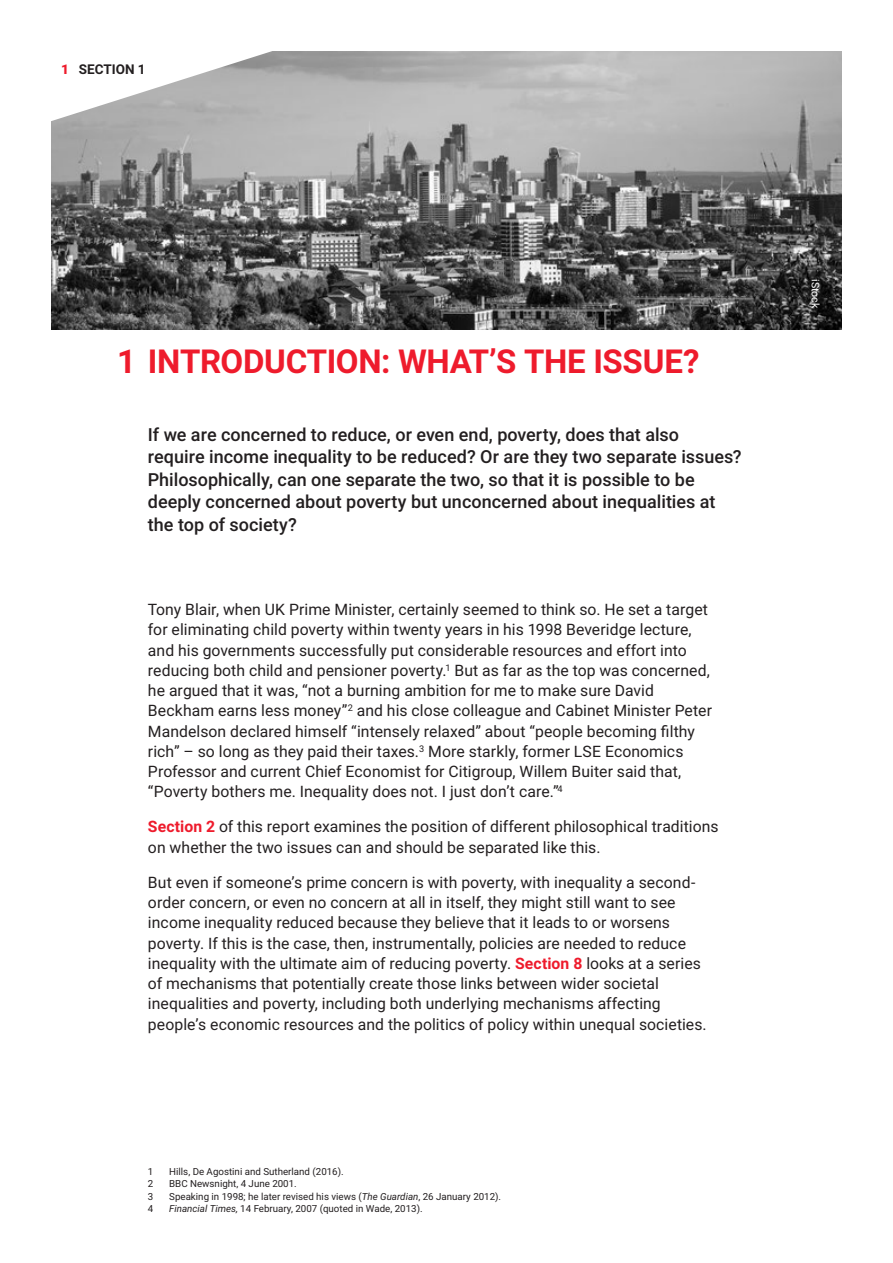
<style>
.page{position:relative;width:893px;height:1263px;background:#fff}
.page>*{position:absolute;margin:0;border:0;box-sizing:border-box;transform-origin:0 0}
.t1{font:700 33px "Roboto";letter-spacing:-.01em;color:#ee1b2c}
.t2{font:500 18px/22.5px "Roboto";color:#231f20}
.t3{font:15.75px/20.2px "Roboto";letter-spacing:.005em;color:#231f20}
.t4{font:700 13.5px "Roboto";color:#231f20}
.t5{font:10.5px "Roboto";color:#fff}
.t6{font:9.75px "Roboto";color:#231f20}
.s1{font-weight:900;color:#ee1b2c}
.s2{font-weight:700;color:#ee1b2c}
.s3{font-style:italic}
</style>
<div class="page">
<img style="left:51px;top:51px;width:791px;height:279px">
<svg style="left:51px;top:51px;width:225px;height:71px"></svg>
<p class="t4" style="left:61px;top:64px;width:86px"><span class="s1">1</span> SECTION 1</p>
<h1 class="t1" style="left:117px;top:347px;width:584px">1 INTRODUCTION: WHAT’S THE ISSUE?</h1>
<p class="t2" style="left:148px;top:422px;width:595px">If we are concerned to reduce, or even end, poverty, does that also<br>require income inequality to be reduced? Or are they two separate issues?<br>Philosophically, can one separate the two, so that it is possible to be deeply concerned about poverty but unconcerned about inequalities at the top of society?</p>
<p class="t3" style="left:148px;top:600px;width:565px">Tony Blair, when UK Prime Minister, certainly seemed to think so. He set a target for eliminating child poverty within twenty years in his 1998 Beveridge lecture, and his governments successfully put considerable resources and effort into reducing both child and pensioner poverty.<sup>1</sup> But as far as the top was concerned, he argued that it was, “not a burning ambition for me to make sure David Beckham earns less money”<sup>2</sup> and his close colleague and Cabinet Minister Peter Mandelson declared himself “intensely relaxed” about “people becoming filthy rich” – so long as they paid their taxes.<sup>3</sup> More starkly, former LSE Economics Professor and current Chief Economist for Citigroup, Willem Buiter said that, “Poverty bothers me. Inequality does not. I just don’t care.”<sup>4</sup></p>
<p class="t3" style="left:148px;top:818px;width:572px"><span class="s2">Section 2</span> of this report examines the position of different philosophical traditions on whether the two issues can and should be separated like this.</p>
<p class="t3" style="left:148px;top:873px;width:560px">But even if someone’s prime concern is with poverty, with inequality a second&shy;order concern, or even no concern at all in itself, they might still want to see income inequality reduced because they believe that it leads to or worsens poverty. If this is the case, then, instrumentally, policies are needed to reduce inequality with the ultimate aim of reducing poverty. <span class="s2">Section 8</span> looks at a series of mechanisms that potentially create those links between wider societal inequalities and poverty, including both underlying mechanisms affecting people’s economic resources and the politics of policy within unequal societies.</p>
<p class="t6" style="left:148px;top:1164px;width:7px">1</p>
<p class="t6" style="left:169px;top:1164px;width:176px">Hills, De Agostini and Sutherland (2016).</p>
<p class="t6" style="left:148px;top:1177px;width:7px">2</p>
<p class="t6" style="left:169px;top:1177px;width:129px">BBC Newsnight, 4 June 2001.</p>
<p class="t6" style="left:148px;top:1191px;width:7px">3</p>
<p class="t6" style="left:169px;top:1191px;width:333px">Speaking in 1998; he later revised his views (<span class="s3">The Guardian</span>, 26 January 2012).</p>
<p class="t6" style="left:148px;top:1204px;width:7px">4</p>
<p class="t6" style="left:169px;top:1202px;width:255px"><span class="s3">Financial Times,</span> 14 February, 2007 (quoted in Wade, 2013).</p>
<p class="t5" style="left:820px;top:279px;width:30px;rotate:90deg">iStock</p>
</div>
